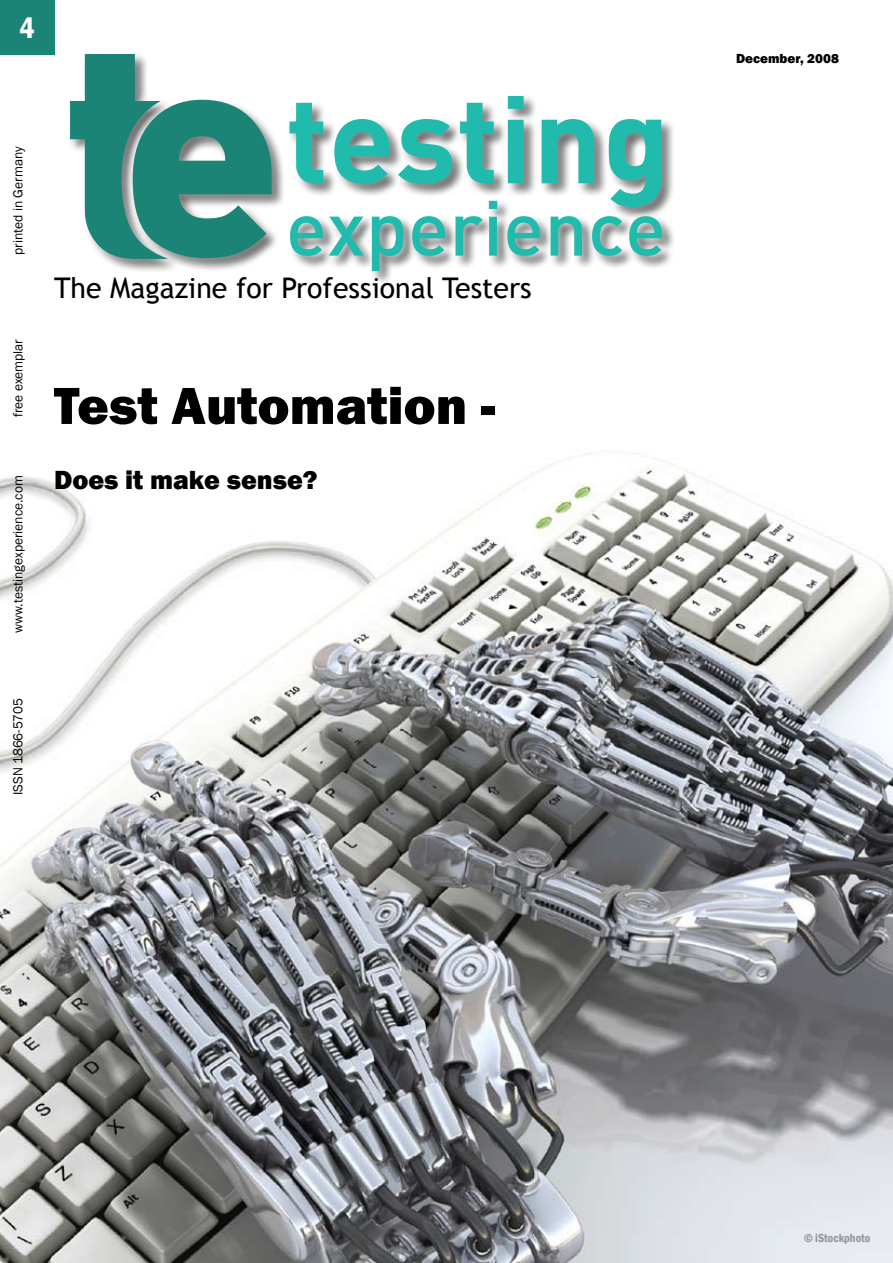
<style>
.page{position:relative;width:893px;height:1263px;background:#fff}
.page>*{position:absolute;margin:0;border:0;box-sizing:border-box;transform-origin:0 0}
.t1{font:800 54px "Franklin Gothic";color:#000}
.t2{font:600 condensed 30px "Franklin Gothic";color:#fff}
.t3{font:28.5px "Trebuchet MS";color:#000}
.t4{font:800 27px "Franklin Gothic";color:#000}
.t5{font:13.95px "Arial";color:#000}
.t6{font:13.5px "Franklin Gothic";color:#000}
.t7{font:800 13.5px "Franklin Gothic";color:#000}
.t8{font:600 condensed 12px "Franklin Gothic";color:#939598}
</style>
<div class="page">
<img style="left:0;top:453px;width:893px;height:810px">
<div style="left:0;top:0;width:54px;height:54px;background:#1c8477"></div>
<div style="left:58px;top:43px;width:648px;height:244px;background:#fff;opacity:.75"></div>
<svg style="left:289px;top:103px;width:34px;height:80px"></svg>
<svg style="left:334px;top:119px;width:56px;height:65px;background:#5ebeb5"></svg>
<svg style="left:398px;top:119px;width:54px;height:65px;background:#67c2b9"></svg>
<svg style="left:460px;top:103px;width:34px;height:80px"></svg>
<svg style="left:508px;top:96px;width:16px;height:87px"></svg>
<svg style="left:542px;top:119px;width:52px;height:64px;background:#5ac0b7"></svg>
<svg style="left:609px;top:119px;width:52px;height:88px;background:#56bfb6"></svg>
<svg style="left:290px;top:216px;width:33px;height:40px"></svg>
<svg style="left:329px;top:217px;width:35px;height:39px"></svg>
<svg style="left:372px;top:216px;width:32px;height:55px;background:#6dbcb5"></svg>
<svg style="left:412px;top:216px;width:33px;height:40px"></svg>
<svg style="left:455px;top:216px;width:28px;height:40px"></svg>
<svg style="left:489px;top:201px;width:8px;height:55px"></svg>
<svg style="left:507px;top:216px;width:33px;height:40px"></svg>
<svg style="left:551px;top:216px;width:31px;height:40px"></svg>
<svg style="left:592px;top:216px;width:30px;height:40px"></svg>
<svg style="left:629px;top:216px;width:33px;height:40px"></svg>
<svg style="left:70px;top:54px;width:202px;height:205px"></svg>
<h2 class="t2" style="left:20px;top:7px;width:17px">4</h2>
<p class="t6" style="left:9px;top:255px;width:110px;rotate:-90deg">printed in Germany</p>
<p class="t5" style="left:2px;top:332px;width:36px">e 295</p>
<p class="t6" style="left:9px;top:417px;width:80px;rotate:-90deg">free exemplar</p>
<p class="t6" style="left:9px;top:633px;width:159px;rotate:-90deg">www.testingexperience.com</p>
<h3 class="t3" style="left:54px;top:271px;width:479px">The Magazine for Professional Testers</h3>
<h1 class="t1" style="left:54px;top:371px;width:443px">Test Automation -</h1>
<p class="t5" style="left:83px;top:414px;width:29px">60%</p>
<p class="t5" style="left:146px;top:414px;width:29px">40%</p>
<p class="t5" style="left:208px;top:414px;width:29px">20%</p>
<h3 class="t4" style="left:54px;top:462px;width:265px">Does it make sense?</h3>
<p class="t6" style="left:9px;top:795px;width:98px;rotate:-90deg">ISSN 1866-5705</p>
<p class="t7" style="left:736px;top:50px;width:104px">December, 2008</p>
<p class="t8" style="left:804px;top:1230px;width:68px">© iStockphoto</p>
</div>
